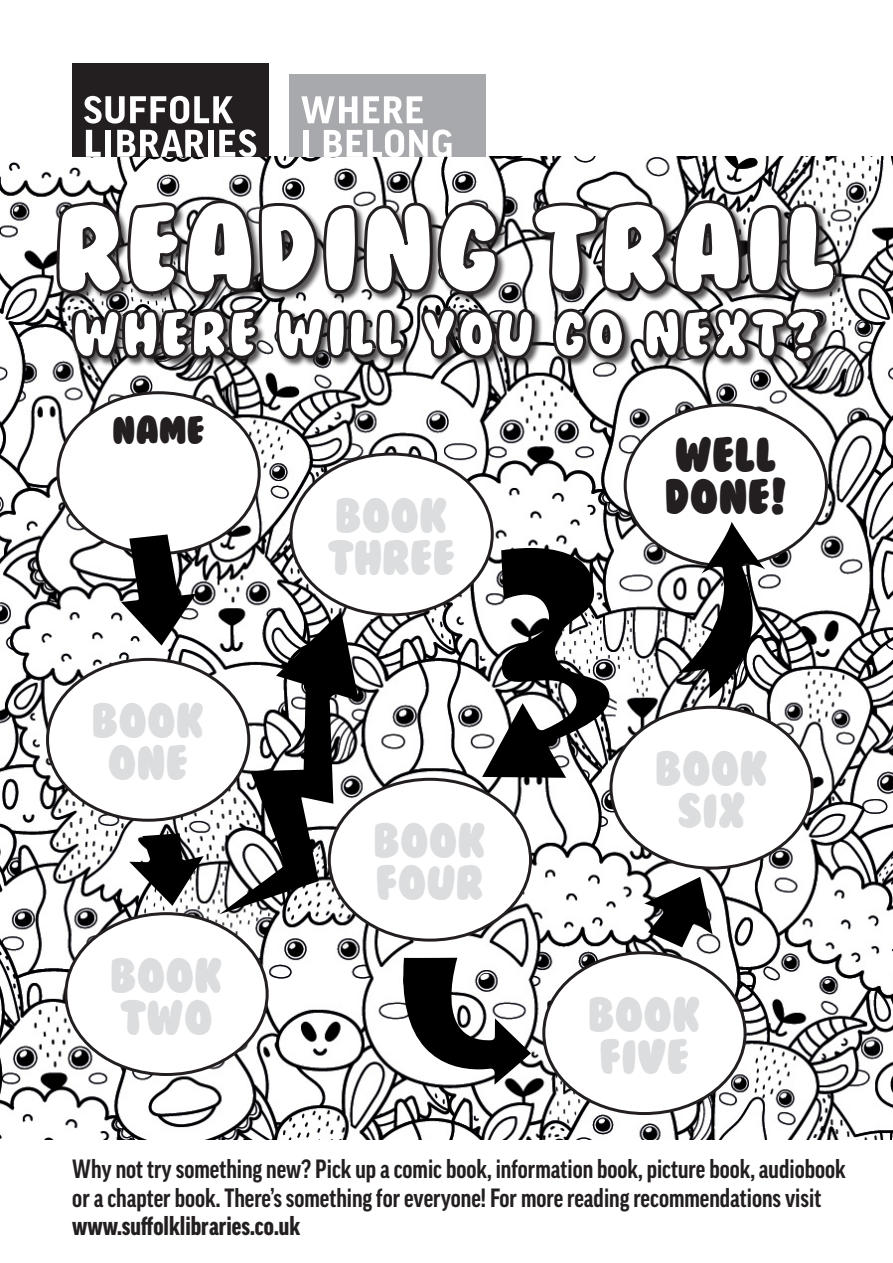
<style>
.page{position:relative;width:893px;height:1263px;background:#fff}
.page>*{position:absolute;margin:0;border:0;box-sizing:border-box;transform-origin:0 0}
.t1{font:45px/42px "Bubble Gum";color:#dcdddf}
.t2{font:45px/42px "Bubble Gum";color:#231f20}
.t3{font:36px "Bubble Gum";color:#231f20}
.t4{font:700 condensed 25.5px/28.5px "Good Pro";color:#231f20}
.t5{font:900 condensed 25.5px "Good Pro";color:#231f20}
</style>
<div class="page">
<img style="left:0;top:157px;width:893px;height:982px">
<svg style="left:71px;top:335px;width:751px;height:215px"></svg>
<svg style="left:55px;top:63px;width:783px;height:272px"></svg>
<div style="left:291px;top:454px;width:201px;height:161px;background:#fff;border-radius:50%"></div>
<div style="left:48px;top:659px;width:201px;height:161px;background:#fff;border-radius:50%"></div>
<div style="left:66px;top:914px;width:201px;height:160px;background:#fff;border-radius:50%"></div>
<div style="left:611px;top:707px;width:201px;height:161px;background:#fff;border-radius:50%"></div>
<div style="left:329px;top:779px;width:201px;height:161px;background:#fff;border-radius:50%"></div>
<div style="left:544px;top:953px;width:201px;height:160px;background:#fff;border-radius:50%"></div>
<div style="left:58px;top:393px;width:201px;height:161px;background:#fff;border-radius:50%"></div>
<div style="left:625px;top:405px;width:201px;height:161px;background:#fff;border-radius:50%"></div>
<svg style="left:401px;top:958px;width:130px;height:127px"></svg>
<svg style="left:644px;top:877px;width:69px;height:70px"></svg>
<svg style="left:482px;top:548px;width:131px;height:230px"></svg>
<svg style="left:219px;top:611px;width:140px;height:303px"></svg>
<svg style="left:678px;top:522px;width:87px;height:176px"></svg>
<svg style="left:129px;top:833px;width:75px;height:73px"></svg>
<svg style="left:121px;top:534px;width:75px;height:111px"></svg>
<h2 class="t3" style="left:112px;top:413px;width:94px">NAME</h2>
<h1 class="t1" style="left:92px;top:700px;width:114px;text-align:center">BOOK<br>ONE</h1>
<h1 class="t1" style="left:110px;top:955px;width:114px">BOOK<br>TWO</h1>
<h1 class="t1" style="left:328px;top:495px;width:129px">BOOK<br>THREE</h1>
<h1 class="t1" style="left:374px;top:820px;width:114px">BOOK<br>FOUR</h1>
<h1 class="t2" style="left:665px;top:434px;width:124px">WELL<br>DONE!</h1>
<h1 class="t1" style="left:655px;top:748px;width:114px;text-align:center">BOOK<br>SIX</h1>
<h1 class="t1" style="left:588px;top:994px;width:114px">BOOK<br>FIVE</h1>
<p class="t4" style="left:72px;top:1155px;width:775px">Why not try something new? Pick up a comic book, information book, picture book, audiobook or a chapter book. There’s something for everyone! For more reading recommendations visit</p>
<p class="t5" style="left:72px;top:1212px;width:229px">www.suffolklibraries.co.uk</p>
</div>
